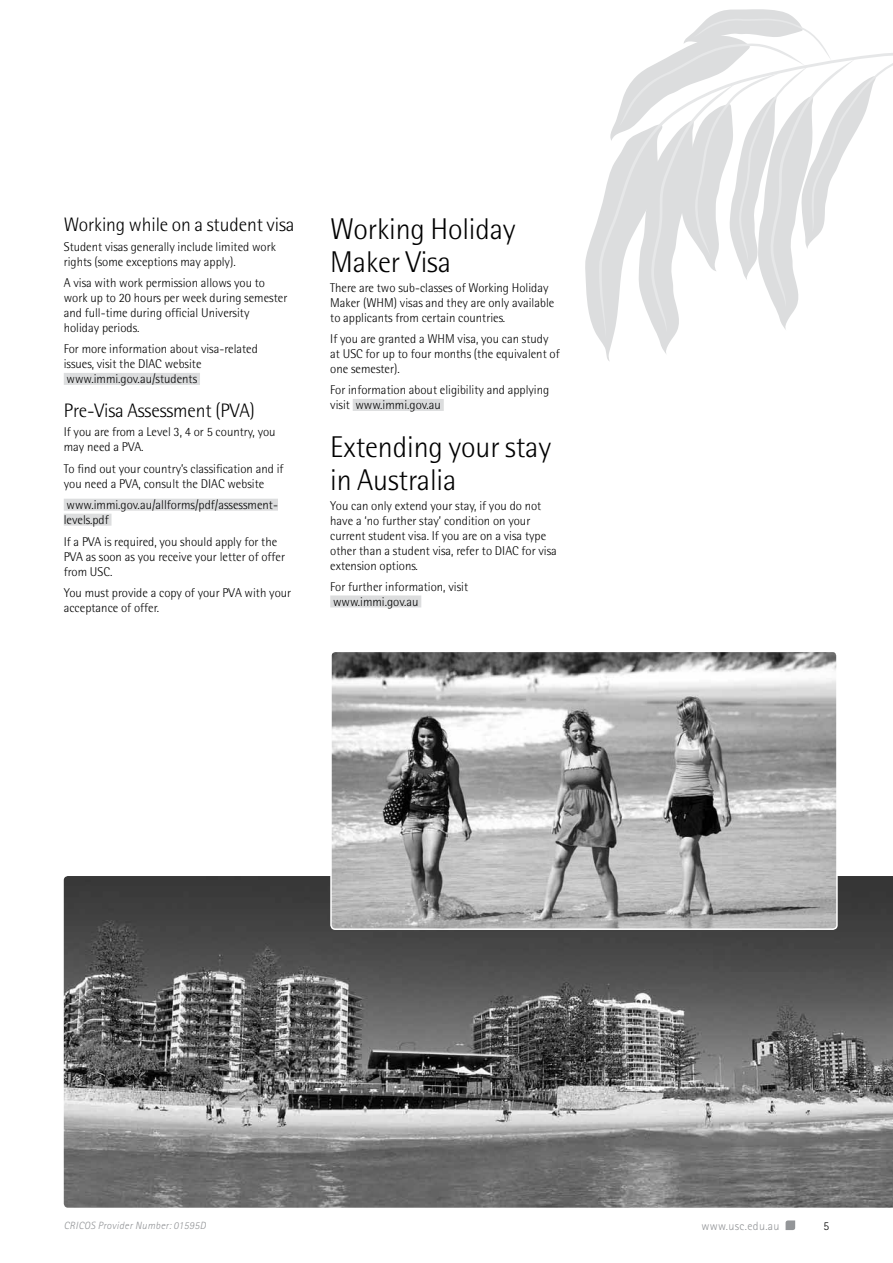
<style>
.page{position:relative;width:893px;height:1263px;background:#fff}
.page>*{position:absolute;margin:0;border:0;box-sizing:border-box;transform-origin:0 0}
.t1{font:300 30px/33px "Rotis Semi Sans";letter-spacing:-.005em;color:#000}
.t2{font:300 19.5px "Rotis Semi Sans";letter-spacing:-.005em;color:#000}
.t3{font:300 12.75px/15px "Rotis Semi Sans";color:#000}
.t4{font:300 12px "Rotis Sans Serif";letter-spacing:.03em;color:#939598}
.t5{font:300 12px "Rotis Sans Serif";color:#000}
.t6{font:italic 300 10.5px "Rotis Sans Serif";letter-spacing:.03em;color:#939598}
</style>
<div class="page">
<svg style="left:585px;top:9px;width:308px;height:352px"></svg>
<img style="left:64px;top:876px;width:829px;height:332px">
<img style="left:333px;top:654px;width:502px;height:273px">
<div style="left:330px;top:651px;width:508px;height:279px;border:2px solid #fff;border-radius:4px"></div>
<div style="left:64px;top:373px;width:136px;height:12px;background:#dcddde"></div>
<div style="left:64px;top:499px;width:214px;height:12px;background:#dcddde"></div>
<div style="left:64px;top:514px;width:48px;height:12px;background:#dcddde"></div>
<div style="left:353px;top:399px;width:91px;height:12px;background:#dcddde"></div>
<div style="left:330px;top:595px;width:91px;height:12px;background:#dcddde"></div>
<svg style="left:786px;top:1220px;width:9px;height:10px"></svg>
<h2 class="t2" style="left:64px;top:214px;width:232px">Working while on a student visa</h2>
<p class="t3" style="left:64px;top:239px;width:214px">Student visas generally include limited work rights (some exceptions may apply).</p>
<p class="t3" style="left:64px;top:275px;width:225px">A visa with work permission allows you to work up to 20 hours per week during semester and full-time during official University holiday periods.</p>
<p class="t3" style="left:64px;top:342px;width:196px">For more information about visa-related issues, visit the DIAC website www.immi.gov.au/students</p>
<h2 class="t2" style="left:64px;top:399px;width:193px">Pre-Visa Assessment (PVA)</h2>
<p class="t3" style="left:64px;top:425px;width:213px">If you are from a Level 3, 4 or 5 country, you may need a PVA.</p>
<p class="t3" style="left:64px;top:461px;width:221px">To find out your country’s classification and if you need a PVA, consult the DIAC website</p>
<p class="t3" style="left:64px;top:497px;width:216px">www.immi.gov.au/allforms/pdf/assessment&shy;levels.pdf</p>
<p class="t3" style="left:64px;top:534px;width:223px">If a PVA is required, you should apply for the<br>PVA as soon as you receive your letter of offer from USC.</p>
<p class="t3" style="left:64px;top:585px;width:229px">You must provide a copy of your PVA with your acceptance of offer.</p>
<h1 class="t1" style="left:330px;top:213px;width:187px">Working Holiday<br>Maker Visa</h1>
<p class="t3" style="left:330px;top:280px;width:226px">There are two sub-classes of Working Holiday<br>Maker (WHM) visas and they are only available to applicants from certain countries.</p>
<p class="t3" style="left:330px;top:331px;width:231px">If you are granted a WHM visa, you can study at USC for up to four months (the equivalent of one semester).</p>
<p class="t3" style="left:330px;top:383px;width:221px">For information about eligibility and applying visit www.immi.gov.au</p>
<h1 class="t1" style="left:330px;top:431px;width:222px">Extending your stay in Australia</h1>
<p class="t3" style="left:330px;top:498px;width:228px">You can only extend your stay, if you do not have a ‘no further stay’ condition on your current student visa. If you are on a visa type other than a student visa, refer to DIAC for visa extension options.</p>
<p class="t3" style="left:330px;top:579px;width:139px">For further information, visit www.immi.gov.au</p>
<p class="t6" style="left:64px;top:1219px;width:144px">CRICOS Provider Number: 01595D</p>
<p class="t4" style="left:701px;top:1219px;width:80px">www.usc.edu.au</p>
<p class="t5" style="left:823px;top:1219px;width:7px">5</p>
</div>
